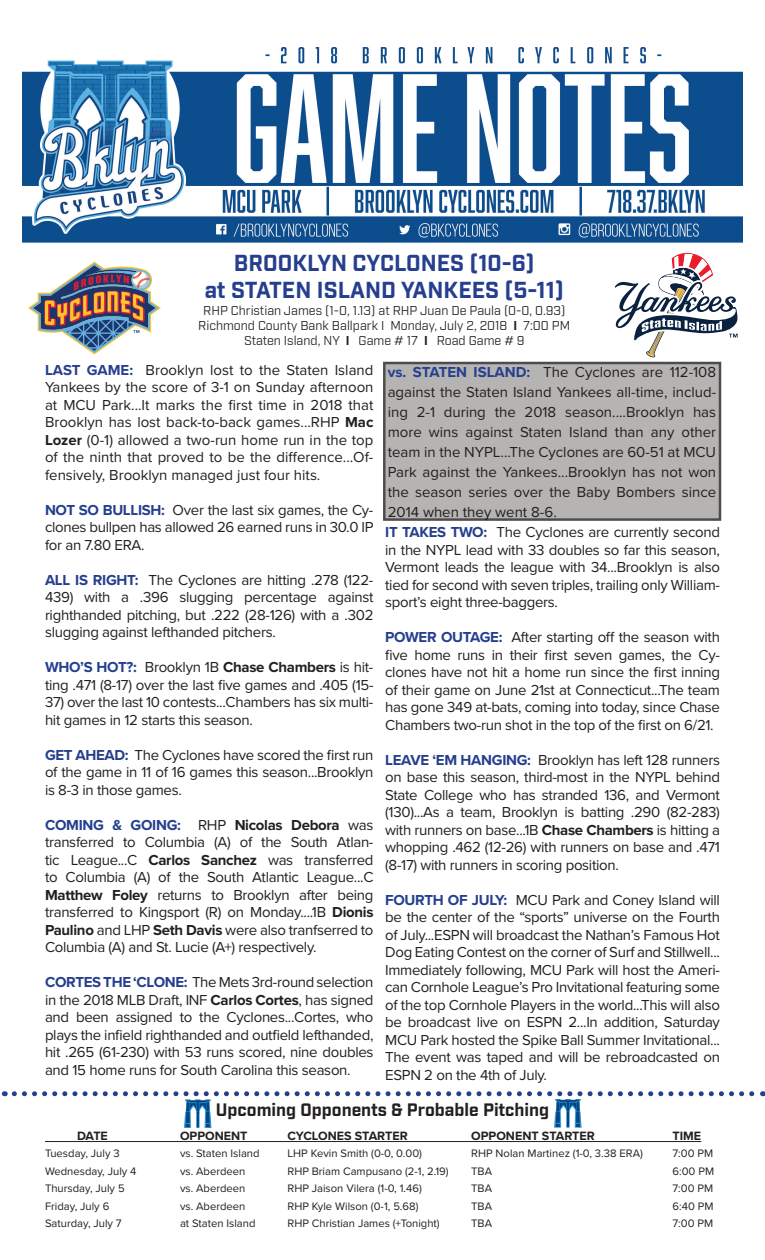
<style>
.page{position:relative;width:765px;height:1260px;background:#fff}
.page>*{position:absolute;margin:0;border:0;box-sizing:border-box;transform-origin:0 0}
.t1{font:700 22.5px/27px "Industry";color:#253f8e;text-align:center}
.t2{font:700 17.5px "Industry";color:#231f20}
.t3{font:15px/17.5px "Proxima Nova";letter-spacing:-.02em;color:#231f20;text-align:justify}
.t4{font:12.5px/15px "Industry";color:#231f20;text-align:center}
.t5{font:700 12.5px "Proxima Nova";color:#231f20}
.t6{font:11.25px "Proxima Nova";color:#231f20}
.s1{font-weight:700}
.s2{font-weight:700;color:#253f8e}
</style>
<div class="page">
<div style="left:384px;top:363px;width:336px;height:157px;background:#b5b4b3"></div>
<div style="left:383px;top:362px;width:338px;height:159px;border:2px solid #231f20"></div>
<img style="left:22px;top:47px;width:720px;height:196px">
<svg style="left:28px;top:262px;width:133px;height:92px"></svg>
<svg style="left:614px;top:252px;width:124px;height:106px"></svg>
<hr style="left:45px;top:1141px;width:656px;height:1px;background:#231f20">
<svg style="left:14px;top:1091px;width:749px;height:37px"></svg>
<h1 class="t1" style="left:205px;top:250px;width:361px">BROOKLYN CYCLONES (10-6)<br>at STATEN ISLAND YANKEES (5-11)</h1>
<p class="t4" style="left:198px;top:303px;width:374px">RHP Christian James (1-0, 1.13) at RHP Juan De Paula (0-0, 0.93)<br>Richmond County Bank Ballpark I Monday, July 2, 2018 <span class="s1">I</span> 7:00 PM<br>Staten Island, NY <span class="s1">I</span> Game # 17 <span class="s1">I</span> Road Game # 9</p>
<p class="t3" style="left:45px;top:361px;width:330px"><span class="s2">LAST GAME:</span> Brooklyn lost to the Staten Island Yankees by the score of 3-1 on Sunday afternoon at MCU Park...It marks the first time in 2018 that Brooklyn has lost back-to-back games...RHP <span class="s1">Mac Lozer</span> (0-1) allowed a two-run home run in the top of the ninth that proved to be the difference...Of&shy;fensively, Brooklyn managed just four hits.</p>
<p class="t3" style="left:45px;top:501px;width:330px"><span class="s2">NOT SO BULLISH:</span> Over the last six games, the Cy&shy;clones bullpen has allowed 26 earned runs in 30.0 IP for an 7.80 ERA.</p>
<p class="t3" style="left:45px;top:571px;width:330px"><span class="s2">ALL IS RIGHT:</span> The Cyclones are hitting .278 (122- 439) with a .396 slugging percentage against righthanded pitching, but .222 (28-126) with a .302 slugging against lefthanded pitchers.</p>
<p class="t3" style="left:45px;top:659px;width:330px"><span class="s2">WHO’S HOT?:</span> Brooklyn 1B <span class="s1">Chase Chambers</span> is hit&shy;ting .471 (8-17) over the last five games and .405 (15-</p>
<p class="t3" style="left:45px;top:694px;width:330px">37) over the last 10 contests...Chambers has six multi&shy;hit games in 12 starts this season.</p>
<p class="t3" style="left:45px;top:746px;width:330px"><span class="s2">GET AHEAD:</span> The Cyclones have scored the first run of the game in 11 of 16 games this season...Brooklyn is 8-3 in those games.</p>
<p class="t3" style="left:45px;top:816px;width:330px"><span class="s2">COMING &amp; GOING:</span> RHP <span class="s1">Nicolas Debora</span> was transferred to Columbia (A) of the South Atlan&shy;tic League...C <span class="s1">Carlos Sanchez</span> was transferred to Columbia (A) of the South Atlantic League...C <span class="s1">Matthew Foley</span> returns to Brooklyn after being transferred to Kingsport (R) on Monday....1B <span class="s1">Dionis Paulino</span> and LHP <span class="s1">Seth Davis</span> were also tranfserred to Columbia (A) and St. Lucie (A+) respectively.</p>
<p class="t3" style="left:45px;top:974px;width:330px"><span class="s2">CORTES THE ‘CLONE:</span> The Mets 3rd-round selection in the 2018 MLB Draft, INF <span class="s1">Carlos Cortes</span>, has signed and been assigned to the Cyclones...Cortes, who plays the infield righthanded and outfield lefthanded, hit .265 (61-230) with 53 runs scored, nine doubles and 15 home runs for South Carolina this season.</p>
<p class="t3" style="left:388px;top:363px;width:330px;line-height:20px"><span class="s2">vs. STATEN ISLAND:</span> The Cyclones are 112-108 against the Staten Island Yankees all-time, includ&shy;ing 2-1 during the 2018 season....Brooklyn has more wins against Staten Island than any other team in the NYPL...The Cyclones are 60-51 at MCU Park against the Yankees...Brooklyn has not won the season series over the Baby Bombers since 2014 when they went 8-6.</p>
<p class="t3" style="left:385px;top:524px;width:336px"><span class="s2">IT TAKES TWO:</span> The Cyclones are currently second in the NYPL lead with 33 doubles so far this season, Vermont leads the league with 34...Brooklyn is also tied for second with seven triples, trailing only William&shy;sport’s eight three-baggers.</p>
<p class="t3" style="left:385px;top:629px;width:336px"><span class="s2">POWER OUTAGE:</span> After starting off the season with five home runs in their first seven games, the Cy&shy;clones have not hit a home run since the first inning of their game on June 21st at Connecticut...The team has gone 349 at-bats, coming into today, since Chase Chambers two-run shot in the top of the first on 6/21.</p>
<p class="t3" style="left:385px;top:751px;width:336px"><span class="s2">LEAVE ‘EM HANGING:</span> Brooklyn has left 128 runners on base this season, third-most in the NYPL behind State College who has stranded 136, and Vermont (130)...As a team, Brooklyn is batting .290 (82-283) with runners on base...1B <span class="s1">Chase Chambers</span> is hitting a whopping .462 (12-26) with runners on base and .471 (8-17) with runners in scoring position.</p>
<p class="t3" style="left:385px;top:891px;width:336px"><span class="s2">FOURTH OF JULY:</span> MCU Park and Coney Island will be the center of the “sports” universe on the Fourth of July...ESPN will broadcast the Nathan’s Famous Hot Dog Eating Contest on the corner of Surf and Stillwell...<br>Immediately following, MCU Park will host the Ameri&shy;can Cornhole League’s Pro Invitational featuring some of the top Cornhole Players in the world...This will also be broadcast live on ESPN 2...In addition, Saturday MCU Park hosted the Spike Ball Summer Invitational...<br>The event was taped and will be rebroadcasted on ESPN 2 on the 4th of July.</p>
<p class="t2" style="left:216px;top:1100px;width:335px">Upcoming Opponents &amp; Probable Pitching</p>
<p class="t5" style="left:77px;top:1128px;width:32px">DATE</p>
<p class="t5" style="left:180px;top:1128px;width:69px">OPPONENT</p>
<p class="t5" style="left:288px;top:1128px;width:122px">CYCLONES STARTER</p>
<p class="t5" style="left:471px;top:1128px;width:125px">OPPONENT STARTER</p>
<p class="t5" style="left:673px;top:1128px;width:30px">TIME</p>
<p class="t6" style="left:45px;top:1147px;width:76px">Tuesday, July 3</p>
<p class="t6" style="left:180px;top:1147px;width:81px">vs. Staten Island</p>
<p class="t6" style="left:288px;top:1147px;width:136px">LHP Kevin Smith (0-0, 0.00)</p>
<p class="t6" style="left:471px;top:1147px;width:173px">RHP Nolan Martinez (1-0, 3.38 ERA)</p>
<p class="t6" style="left:673px;top:1147px;width:42px">7:00 PM</p>
<p class="t6" style="left:45px;top:1164px;width:93px">Wednesday, July 4</p>
<p class="t6" style="left:180px;top:1164px;width:67px">vs. Aberdeen</p>
<p class="t6" style="left:288px;top:1164px;width:163px">RHP Briam Campusano (2-1, 2.19)</p>
<p class="t6" style="left:471px;top:1164px;width:22px">TBA</p>
<p class="t6" style="left:673px;top:1164px;width:43px">6:00 PM</p>
<p class="t6" style="left:45px;top:1182px;width:81px">Thursday, July 5</p>
<p class="t6" style="left:180px;top:1182px;width:67px">vs. Aberdeen</p>
<p class="t6" style="left:288px;top:1182px;width:136px">RHP Jaison Vilera (1-0, 1.46)</p>
<p class="t6" style="left:471px;top:1182px;width:22px">TBA</p>
<p class="t6" style="left:673px;top:1182px;width:42px">7:00 PM</p>
<p class="t6" style="left:45px;top:1199px;width:66px">Friday, July 6</p>
<p class="t6" style="left:180px;top:1199px;width:67px">vs. Aberdeen</p>
<p class="t6" style="left:288px;top:1199px;width:133px">RHP Kyle Wilson (0-1, 5.68)</p>
<p class="t6" style="left:471px;top:1199px;width:22px">TBA</p>
<p class="t6" style="left:673px;top:1199px;width:43px">6:40 PM</p>
<p class="t6" style="left:45px;top:1217px;width:78px">Saturday, July 7</p>
<p class="t6" style="left:180px;top:1217px;width:77px">at Staten Island</p>
<p class="t6" style="left:288px;top:1217px;width:154px">RHP Christian James (+Tonight)</p>
<p class="t6" style="left:471px;top:1217px;width:22px">TBA</p>
<p class="t6" style="left:673px;top:1217px;width:42px">7:00 PM</p>
</div>
